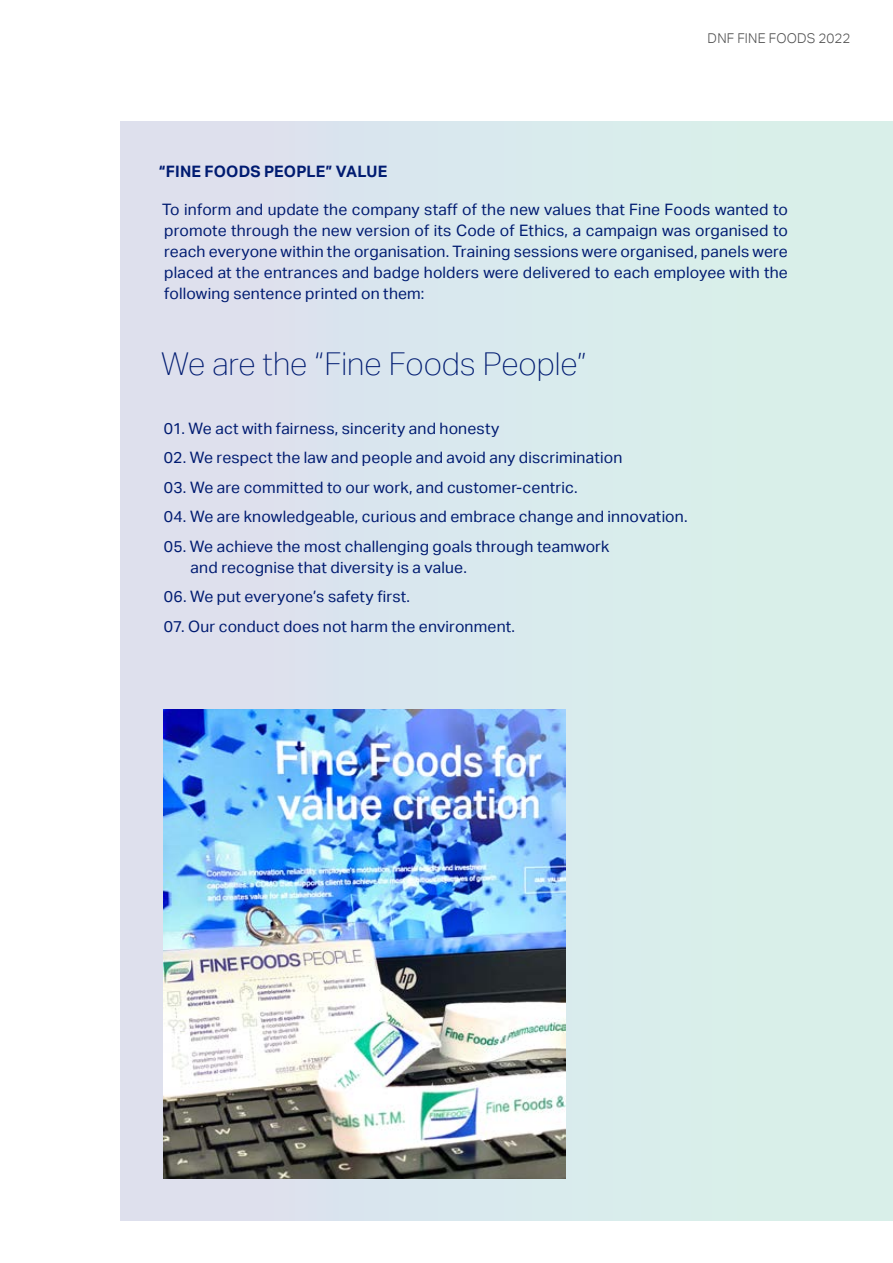
<style>
.page{position:relative;width:893px;height:1263px;background:#fff}
.page>*{position:absolute;margin:0;border:0;box-sizing:border-box;transform-origin:0 0}
.t1{font:100 31.5px "Aktiv Grotesk";color:#001b71}
.t2{font:15.75px/21px "Aktiv Grotesk";letter-spacing:.01em;color:#001b71;text-align:justify}
.t3{font:700 15.75px "Aktiv Grotesk";letter-spacing:.01em;color:#001b71}
.t4{font:300 13.5px "Aktiv Grotesk";letter-spacing:.01em;color:#4d4d4d}
</style>
<div class="page">
<div style="left:120px;top:121px;width:773px;height:1099px;background:#d9ecec"></div>
<img style="left:163px;top:709px;width:403px;height:469px">
<p class="t4" style="left:708px;top:30px;width:144px">DNF FINE FOODS 2022</p>
<p class="t3" style="left:159px;top:162px;width:230px">“FINE FOODS PEOPLE” VALUE</p>
<p class="t2" style="left:162px;top:199px;width:627px">To inform and update the company staff of the new values that Fine Foods wanted to promote through the new version of its Code of Ethics, a campaign was organised to reach everyone within the organisation. Training sessions were organised, panels were placed at the entrances and badge holders were delivered to each employee with the following sentence printed on them:</p>
<h1 class="t1" style="left:161px;top:346px;width:427px">We are the “Fine Foods People”</h1>
<p class="t2" style="left:164px;top:418px;width:337px">01. We act with fairness, sincerity and honesty</p>
<p class="t2" style="left:164px;top:447px;width:460px">02. We respect the law and people and avoid any discrimination</p>
<p class="t2" style="left:164px;top:477px;width:415px">03. We are committed to our work, and customer-centric.</p>
<p class="t2" style="left:164px;top:506px;width:525px">04. We are knowledgeable, curious and embrace change and innovation.</p>
<p class="t2" style="left:191px;top:536px;width:420px;text-indent:-27px">05. We achieve the most challenging goals through teamwork and recognise that diversity is a value.</p>
<p class="t2" style="left:164px;top:586px;width:248px">06. We put everyone’s safety first.</p>
<p class="t2" style="left:164px;top:616px;width:353px">07. Our conduct does not harm the environment.</p>
</div>
